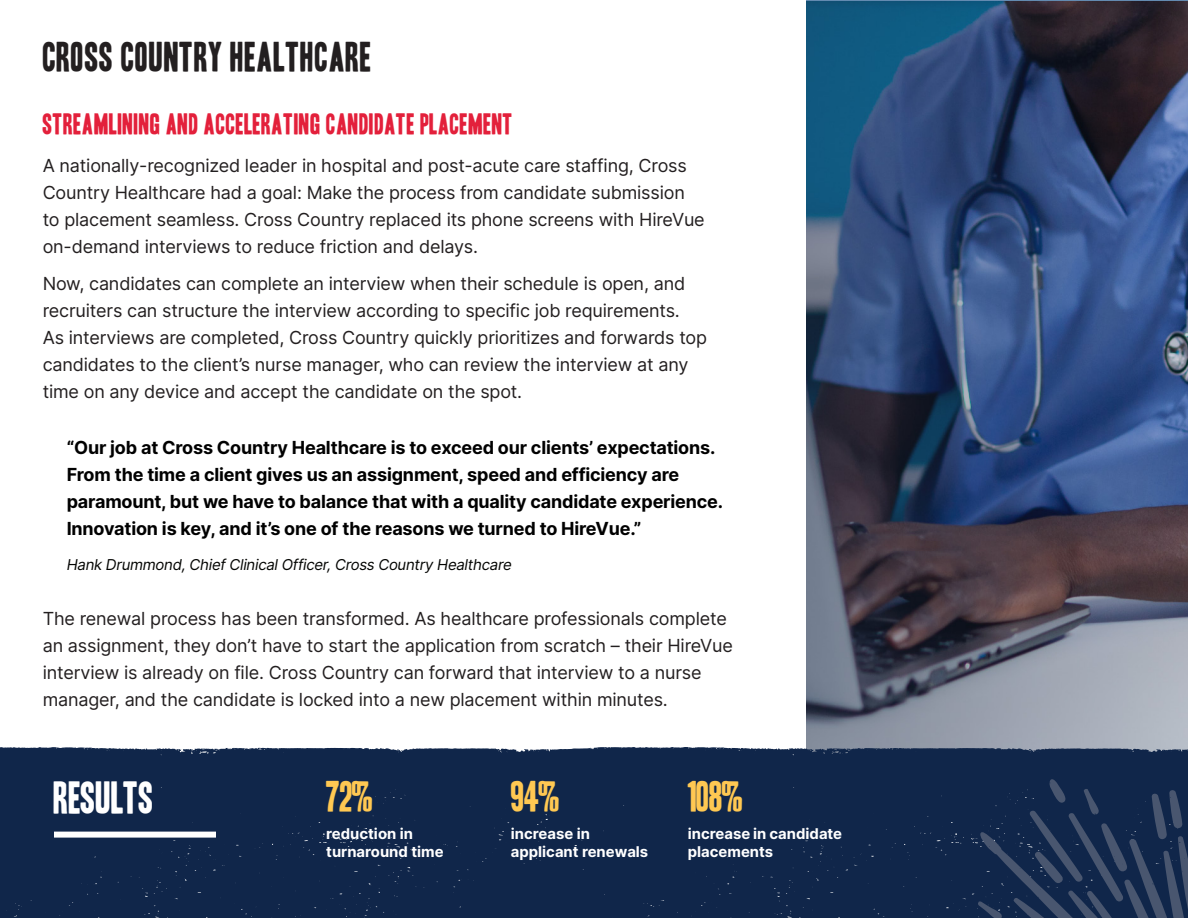
<style>
.page{position:relative;width:1188px;height:918px;background:#fff}
.page>*{position:absolute;margin:0;border:0;box-sizing:border-box;transform-origin:0 0}
.t1{font:39px "Headline One HPLHS";color:#fff}
.t2{font:37.2px "Headline One HPLHS";letter-spacing:-.025em;color:#ffc852}
.t3{font:36px "Headline One HPLHS";letter-spacing:.02em;color:#231f20}
.t4{font:25.5px "Headline One HPLHS";letter-spacing:.02em;color:#e3203b}
.t5{font:18px/27px "Inter";letter-spacing:-.01em;color:#231f20}
.t6{font:700 18px/27px "Inter";letter-spacing:-.01em;color:#000}
.t7{font:italic 15px "Inter";letter-spacing:-.02em;color:#040503}
.t8{font:700 14.85px/17.9px "Inter";color:#fff}
</style>
<div class="page">
<img style="left:806px;top:2px;width:382px;height:745px">
<div style="left:0;top:747px;width:1188px;height:171px;background:#10264a"></div>
<div style="left:54px;top:832px;width:162px;height:6px;background:#fff"></div>
<svg style="left:978px;top:779px;width:210px;height:139px;background:#1d3152"></svg>
<p class="t3" style="left:43px;top:40px;width:330px">CROSS COUNTRY HEALTHCARE</p>
<p class="t4" style="left:43px;top:112px;width:472px">STREAMLINING AND ACCELERATING CANDIDATE PLACEMENT</p>
<p class="t5" style="left:43px;top:151px;width:664px">A nationally-recognized leader in hospital and post-acute care staffing, Cross Country Healthcare had a goal: Make the process from candidate submission to placement seamless. Cross Country replaced its phone screens with HireVue on-demand interviews to reduce friction and delays.</p>
<p class="t5" style="left:43px;top:270px;width:666px">Now, candidates can complete an interview when their schedule is open, and recruiters can structure the interview according to specific job requirements.<br>As interviews are completed, Cross Country quickly prioritizes and forwards top candidates to the client’s nurse manager, who can review the interview at any time on any device and accept the candidate on the spot.</p>
<p class="t6" style="left:67px;top:433px;width:658px">“Our job at Cross Country Healthcare is to exceed our clients’ expectations.<br>From the time a client gives us an assignment, speed and efficiency are paramount, but we have to balance that with a quality candidate experience.<br>Innovation is key, and it’s one of the reasons we turned to HireVue.”</p>
<p class="t7" style="left:67px;top:553px;width:447px">Hank Drummond, Chief Clinical Officer, Cross Country Healthcare</p>
<p class="t5" style="left:43px;top:605px;width:692px">The renewal process has been transformed. As healthcare professionals complete an assignment, they don’t have to start the application from scratch – their HireVue interview is already on file. Cross Country can forward that interview to a nurse manager, and the candidate is locked into a new placement within minutes.</p>
<p class="t1" style="left:54px;top:779px;width:101px">RESULTS</p>
<p class="t2" style="left:326px;top:779px;width:49px">72%</p>
<p class="t8" style="left:326px;top:825px;width:119px">reduction in turnaround time</p>
<p class="t2" style="left:511px;top:779px;width:51px">94%</p>
<p class="t8" style="left:511px;top:825px;width:139px">increase in applicant renewals</p>
<p class="t2" style="left:688px;top:779px;width:57px">108%</p>
<p class="t8" style="left:688px;top:825px;width:156px">increase in candidate placements</p>
</div>
